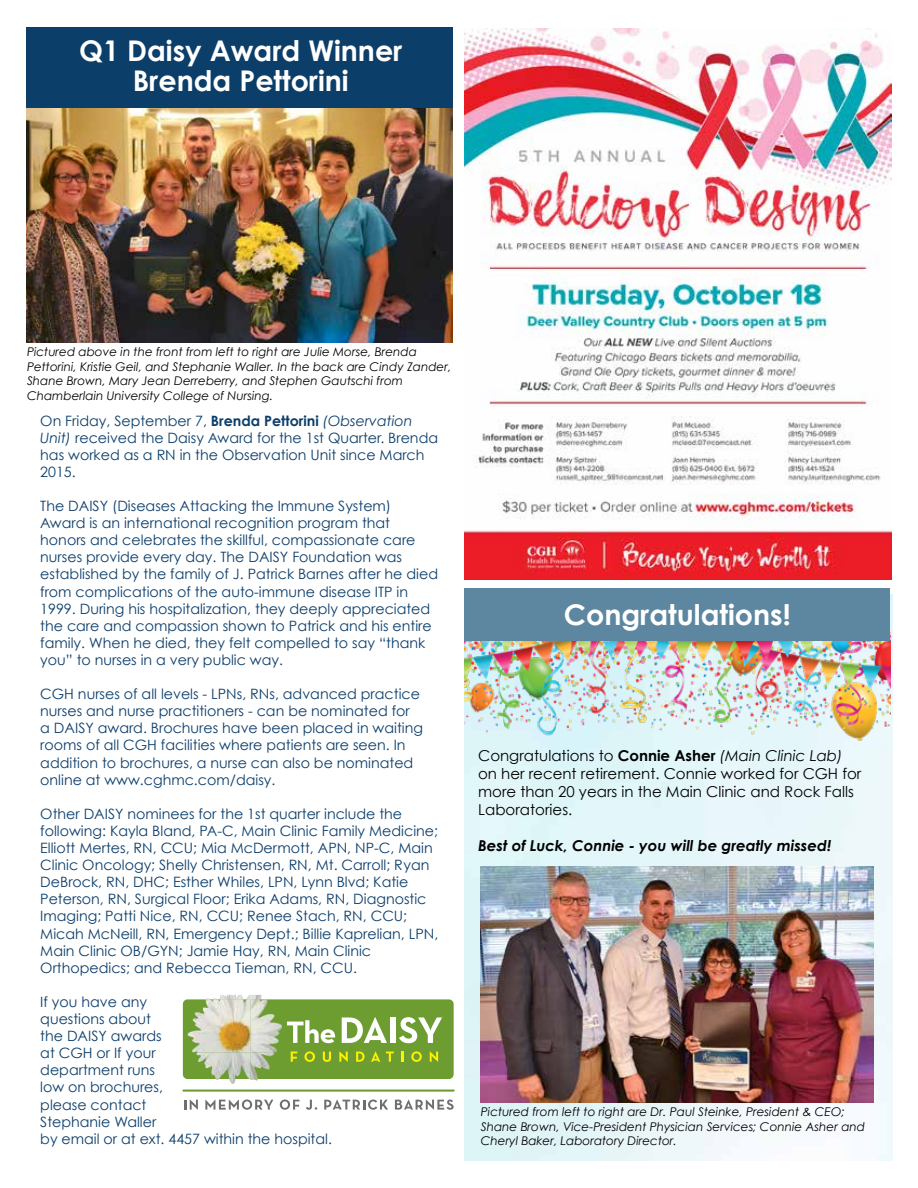
<style>
.page{position:relative;width:918px;height:1188px;background:#fff}
.page>*{position:absolute;margin:0;border:0;box-sizing:border-box;transform-origin:0 0}
.t1{font:700 28.5px/30px "Century Gothic";color:#fff;text-align:center}
.t2{font:15px/18px "Century Gothic";color:#000}
.t3{font:italic 700 15px "Century Gothic";color:#000}
.t4{font:14.25px/17.1px "Century Gothic";color:#0c3e6a}
.t5{font:italic 12px/14.4px "Century Gothic";color:#000}
.s1{font-weight:700}
.s2{font-style:italic}
</style>
<div class="page">
<img style="left:465px;top:595px;width:427px;height:566px">
<img style="left:465px;top:641px;width:425px;height:99px">
<img style="left:26px;top:106px;width:426px;height:236px">
<img style="left:465px;top:28px;width:427px;height:552px">
<div style="left:27px;top:28px;width:426px;height:80px;background:#0c3e6a"></div>
<div style="left:183px;top:999px;width:271px;height:80px;background:#6d9d31;border-radius:5px"></div>
<hr style="left:183px;top:1090px;width:271px;height:2px;background:#6c9d31">
<svg style="left:184px;top:1100px;width:14px;height:10px"></svg>
<svg style="left:205px;top:1100px;width:68px;height:10px"></svg>
<svg style="left:280px;top:1100px;width:19px;height:10px"></svg>
<svg style="left:306px;top:1100px;width:11px;height:10px"></svg>
<svg style="left:324px;top:1100px;width:64px;height:10px"></svg>
<svg style="left:395px;top:1100px;width:59px;height:10px"></svg>
<img style="left:207px;top:995px;width:55px;height:4px">
<img style="left:216px;top:1079px;width:42px;height:5px">
<img style="left:192px;top:999px;width:59px;height:27px">
<img style="left:251px;top:999px;width:31px;height:53px">
<img style="left:187px;top:1026px;width:64px;height:27px">
<img style="left:196px;top:1052px;width:80px;height:27px">
<svg style="left:287px;top:1020px;width:48px;height:23px"></svg>
<svg style="left:342px;top:1017px;width:45px;height:26px"></svg>
<div style="left:390px;top:1017px;width:5px;height:26px;background:#fff"></div>
<svg style="left:399px;top:1017px;width:43px;height:26px"></svg>
<svg style="left:291px;top:1052px;width:6px;height:10px"></svg>
<svg style="left:304px;top:1051px;width:11px;height:11px"></svg>
<svg style="left:323px;top:1052px;width:8px;height:10px"></svg>
<svg style="left:339px;top:1051px;width:9px;height:11px"></svg>
<svg style="left:356px;top:1052px;width:9px;height:10px"></svg>
<svg style="left:371px;top:1051px;width:9px;height:11px"></svg>
<svg style="left:386px;top:1052px;width:8px;height:10px"></svg>
<svg style="left:401px;top:1052px;width:2px;height:10px"></svg>
<svg style="left:411px;top:1051px;width:11px;height:11px"></svg>
<svg style="left:430px;top:1051px;width:8px;height:11px"></svg>
<div style="left:465px;top:588px;width:425px;height:53px;background:#5d87a1"></div>
<img style="left:481px;top:866px;width:393px;height:236px">
<h1 class="t1" style="left:79px;top:35px;width:325px">Q1 Daisy Award Winner<br>Brenda Pettorini</h1>
<p class="t5" style="left:27px;top:345px;width:426px">Pictured above in the front from left to right are Julie Morse, Brenda Pettorini, Kristie Geil, and Stephanie Waller. In the back are Cindy Zander, Shane Brown, Mary Jean Derreberry, and Stephen Gautschi from Chamberlain University College of Nursing.</p>
<p class="t4" style="left:40px;top:412px;width:399px">On Friday, September 7, <span class="s1">Brenda Pettorini</span> <span class="s2">(Observation Unit)</span> received the Daisy Award for the 1st Quarter. Brenda has worked as a RN in the Observation Unit since March 2015.</p>
<p class="t4" style="left:40px;top:497px;width:399px">The DAISY (Diseases Attacking the Immune System)<br>Award is an international recognition program that honors and celebrates the skillful, compassionate care nurses provide every day. The DAISY Foundation was established by the family of J. Patrick Barnes after he died from complications of the auto-immune disease ITP in 1999. During his hospitalization, they deeply appreciated the care and compassion shown to Patrick and his entire family. When he died, they felt compelled to say “thank you” to nurses in a very public way.</p>
<p class="t4" style="left:40px;top:685px;width:384px">CGH nurses of all levels - LPNs, RNs, advanced practice nurses and nurse practitioners - can be nominated for a DAISY award. Brochures have been placed in waiting rooms of all CGH facilities where patients are seen. In addition to brochures, a nurse can also be nominated online at www.cghmc.com/daisy.</p>
<p class="t4" style="left:40px;top:805px;width:400px">Other DAISY nominees for the 1st quarter include the following: Kayla Bland, PA-C, Main Clinic Family Medicine; Elliott Mertes, RN, CCU; Mia McDermott, APN, NP-C, Main Clinic Oncology; Shelly Christensen, RN, Mt. Carroll; Ryan DeBrock, RN, DHC; Esther Whiles, LPN, Lynn Blvd; Katie Peterson, RN, Surgical Floor; Erika Adams, RN, Diagnostic Imaging; Patti Nice, RN, CCU; Renee Stach, RN, CCU; Micah McNeill, RN, Emergency Dept.; Billie Kaprelian, LPN, Main Clinic OB/GYN; Jamie Hay, RN, Main Clinic Orthopedics; and Rebecca Tieman, RN, CCU.</p>
<p class="t4" style="left:40px;top:993px;width:293px">If you have any<br>questions about<br>the DAISY awards<br>at CGH or If your<br>department runs<br>low on brochures,<br>please contact<br>Stephanie Waller<br>by email or at ext. 4457 within the hospital.</p>
<h1 class="t1" style="left:564px;top:599px;width:228px">Congratulations!</h1>
<p class="t2" style="left:478px;top:746px;width:385px">Congratulations to <span class="s1">Connie Asher</span> <span class="s2">(Main Clinic Lab) </span>on her recent retirement. Connie worked for CGH for more than 20 years in the Main Clinic and Rock Falls Laboratories.</p>
<p class="t3" style="left:478px;top:835px;width:355px">Best of Luck, Connie - you will be greatly missed!</p>
<p class="t5" style="left:481px;top:1105px;width:386px">Pictured from left to right are Dr. Paul Steinke, President &amp; CEO;<br>Shane Brown, Vice-President Physician Services; Connie Asher and<br>Cheryl Baker, Laboratory Director.</p>
</div>
